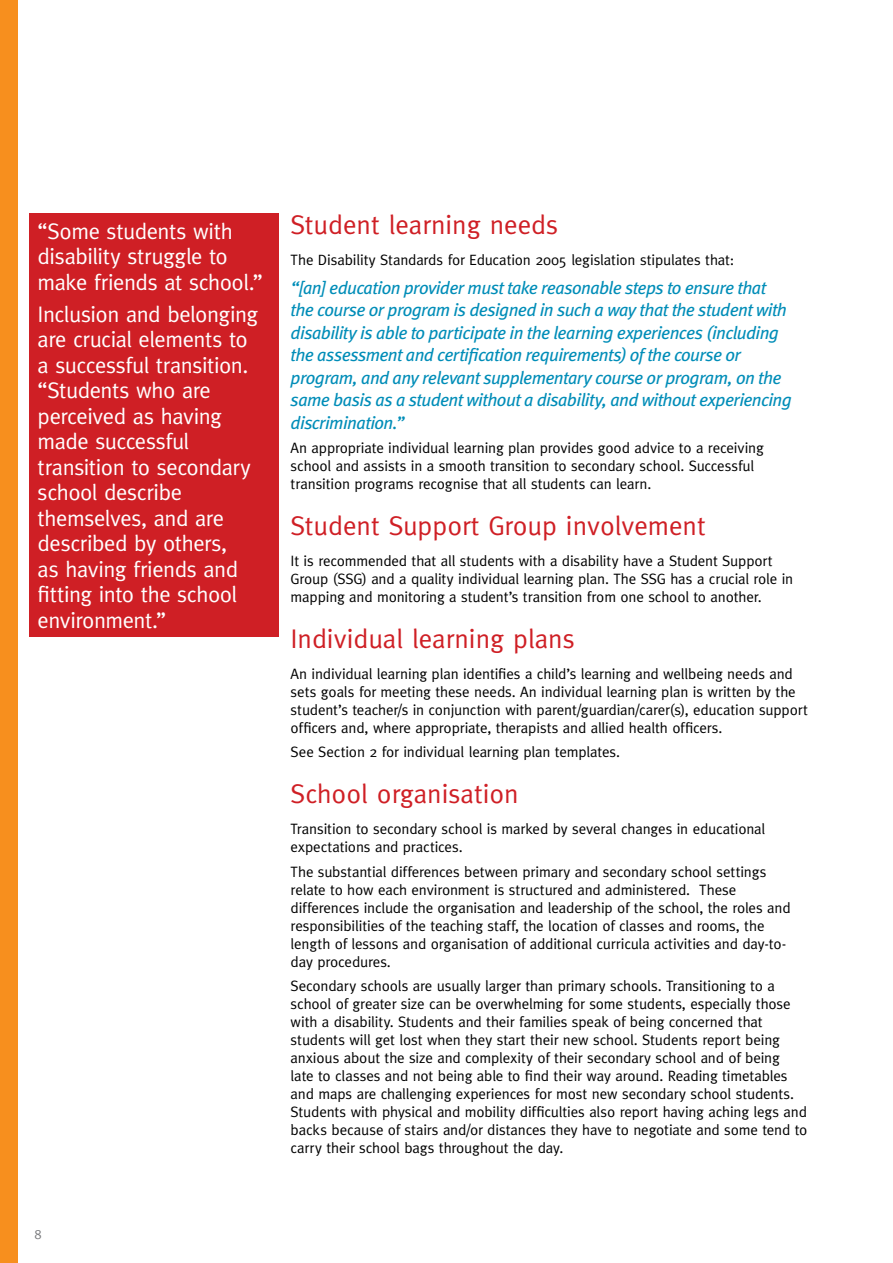
<style>
.page{position:relative;width:893px;height:1263px;background:#fff}
.page>*{position:absolute;margin:0;border:0;box-sizing:border-box;transform-origin:0 0}
.t1{font:27px "Meta";color:#cf1f25}
.t2{font:22.5px/25.5px "Meta";letter-spacing:-.02em;color:#fff}
.t3{font:italic 18px/22.5px "Meta";letter-spacing:-.03em;color:#008db8}
.t4{font:15px/18px "Meta";letter-spacing:-.01em;color:#000}
.t5{font:13.5px "Meta";color:#77787b}
</style>
<div class="page">
<div style="left:0;top:0;width:17px;height:1263px;background:#f78f1e"></div>
<div style="left:29px;top:213px;width:250px;height:423px;background:#cf1f25"></div>
<h2 class="t2" style="left:38px;top:218px;width:227px">“Some students with disability struggle to make friends at school.”</h2>
<p class="t2" style="left:38px;top:301px;width:222px">Inclusion and belonging are crucial elements to a successful transition. “Students who are perceived as having made successful transition to secondary school describe themselves, and are described by others,<br>as having friends and fitting into the school environment.”</p>
<h1 class="t1" style="left:291px;top:209px;width:269px">Student learning needs</h1>
<p class="t4" style="left:291px;top:250px;width:445px">The Disability Standards for Education 2005 legislation stipulates that:</p>
<p class="t3" style="left:291px;top:276px;width:503px">“[an] education provider must take reasonable steps to ensure that the course or program is designed in such a way that the student with disability is able to participate in the learning experiences (including the assessment and certification requirements) of the course or program, and any relevant supplementary course or program, on the same basis as a student without a disability, and without experiencing discrimination.”</p>
<p class="t4" style="left:291px;top:439px;width:475px">An appropriate individual learning plan provides good advice to a receiving school and assists in a smooth transition to secondary school. Successful transition programs recognise that all students can learn.</p>
<h1 class="t1" style="left:291px;top:510px;width:417px">Student Support Group involvement</h1>
<p class="t4" style="left:291px;top:552px;width:504px">It is recommended that all students with a disability have a Student Support<br>Group (SSG) and a quality individual learning plan. The SSG has a crucial role in mapping and monitoring a student’s transition from one school to another.</p>
<h1 class="t1" style="left:291px;top:623px;width:286px">Individual learning plans</h1>
<p class="t4" style="left:291px;top:664px;width:519px">An individual learning plan identifies a child’s learning and wellbeing needs and sets goals for meeting these needs. An individual learning plan is written by the student’s teacher/s in conjunction with parent/guardian/carer(s), education support officers and, where appropriate, therapists and allied health officers.</p>
<p class="t4" style="left:291px;top:743px;width:331px">See Section 2 for individual learning plan templates.</p>
<h1 class="t1" style="left:291px;top:778px;width:230px">School organisation</h1>
<p class="t4" style="left:291px;top:820px;width:476px">Transition to secondary school is marked by several changes in educational expectations and practices.</p>
<p class="t4" style="left:291px;top:862px;width:502px">The substantial differences between primary and secondary school settings relate to how each environment is structured and administered. These differences include the organisation and leadership of the school, the roles and responsibilities of the teaching staff, the location of classes and rooms, the length of lessons and organisation of additional curricula activities and day-to&shy;day procedures.</p>
<p class="t4" style="left:291px;top:976px;width:518px">Secondary schools are usually larger than primary schools. Transitioning to a school of greater size can be overwhelming for some students, especially those with a disability. Students and their families speak of being concerned that students will get lost when they start their new school. Students report being anxious about the size and complexity of their secondary school and of being<br>late to classes and not being able to find their way around. Reading timetables and maps are challenging experiences for most new secondary school students.<br>Students with physical and mobility difficulties also report having aching legs and backs because of stairs and/or distances they have to negotiate and some tend to carry their school bags throughout the day.</p>
<p class="t5" style="left:34px;top:1226px;width:9px">8</p>
</div>
